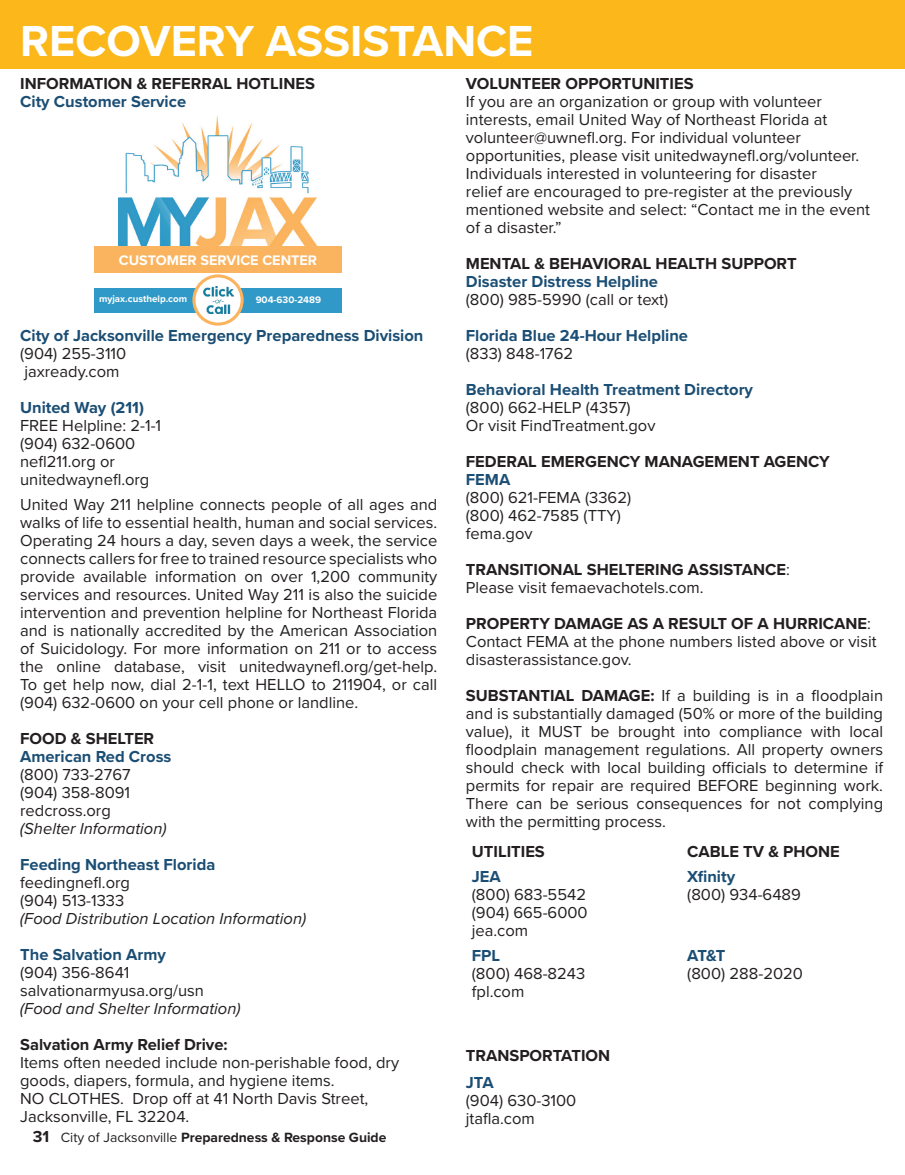
<style>
.page{position:relative;width:905px;height:1175px;background:#fff}
.page>*{position:absolute;margin:0;border:0;box-sizing:border-box;transform-origin:0 0}
.t1{font:700 45px "Proxima Nova";color:#fff}
.t2{font:16.5px/18px "Proxima Nova";color:#231f20}
.t3{font:700 16.5px/18px "Proxima Nova";color:#231f20}
.t4{font:700 16.5px "Proxima Nova";color:#1b4e74}
.t5{font:italic 16.5px "Proxima Nova";color:#231f20}
.t6{font:700 14.4px "Proxima Nova";color:#fff}
.t7{font:700 13.95px "Proxima Nova";color:#231f20}
.t8{font:700 9.9px "Proxima Nova";color:#fff}
.s1{font-weight:400}
.s2{font-weight:700}
.s3{font-size:16.5px}
</style>
<div class="page">
<div style="left:0;top:0;width:904px;height:68px;background:#fcb71a"></div>
<div style="left:94px;top:288px;width:247px;height:24px;background:#3199c7"></div>
<img style="left:118px;top:116px;width:200px;height:131px">
<div style="left:94px;top:247px;width:247px;height:25px;background:#fab35e"></div>
<svg style="left:192px;top:274px;width:52px;height:52px"></svg>
<div style="left:195px;top:277px;width:45px;height:45px;background:#fff;border-radius:50%"></div>
<img style="left:203px;top:286px;width:30px;height:28px">
<h1 class="t1" style="left:20px;top:7px;width:514px">RECOVERY ASSISTANCE</h1>
<p class="t3" style="left:20px;top:74px;width:296px">INFORMATION &amp; REFERRAL HOTLINES</p>
<p class="t4" style="left:20px;top:89px;width:167px">City Customer Service</p>
<p class="t3" style="left:466px;top:74px;width:229px">VOLUNTEER OPPORTUNITIES</p>
<p class="t2" style="left:466px;top:92px;width:406px">If you are an organization or group with volunteer interests, email United Way of Northeast Florida at volunteer@uwnefl.org. For individual volunteer opportunities, please visit unitedwaynefl.org/volunteer.<br>Individuals interested in volunteering for disaster<br>relief are encouraged to pre-register at the previously mentioned website and select: “Contact me in the event of a disaster.”</p>
<p class="t3" style="left:466px;top:254px;width:332px">MENTAL &amp; BEHAVIORAL HEALTH SUPPORT</p>
<p class="t4" style="left:466px;top:269px;width:194px">Disaster Distress Helpline</p>
<p class="t2" style="left:466px;top:290px;width:204px">(800) 985-5990 (call or text)</p>
<p class="t4" style="left:466px;top:323px;width:224px">Florida Blue 24-Hour Helpline</p>
<p class="t2" style="left:466px;top:344px;width:109px">(833) 848-1762</p>
<p class="t4" style="left:466px;top:377px;width:289px">Behavioral Health Treatment Directory</p>
<p class="t2" style="left:466px;top:398px;width:191px">(800) 662-HELP (4357)<br>Or visit FindTreatment.gov</p>
<p class="t3" style="left:466px;top:452px;width:365px">FEDERAL EMERGENCY MANAGEMENT AGENCY</p>
<p class="t4" style="left:466px;top:467px;width:46px">FEMA</p>
<p class="t2" style="left:466px;top:488px;width:167px">(800) 621-FEMA (3362) (800) 462-7585 (TTY) fema.gov</p>
<p class="t3" style="left:466px;top:560px;width:325px">TRANSITIONAL SHELTERING ASSISTANCE<span class="s1">:<br>Please visit femaevachotels.com.</span></p>
<p class="t2" style="left:466px;top:614px;width:412px"><span class="s2">PROPERTY DAMAGE AS A RESULT OF A HURRICANE</span>:<br>Contact FEMA at the phone numbers listed above or visit disasterassistance.gov.</p>
<p class="t2" style="left:466px;top:686px;width:419px;text-align:justify"><span class="s2">SUBSTANTIAL DAMAGE:</span> If a building is in a floodplain and is substantially damaged (50% or more of the building value), it MUST be brought into compliance with local floodplain management regulations. All property owners should check with local building officials to determine if permits for repair are required BEFORE beginning work.<br>There can be serious consequences for not complying with the permitting process.</p>
<p class="t6" style="left:119px;top:249px;width:200px">CUSTOMER SERVICE CENTER</p>
<p class="t8" style="left:99px;top:291px;width:90px">myjax.custhelp.com</p>
<p class="t8" style="left:256px;top:292px;width:67px">904-630-2489</p>
<p class="t4" style="left:20px;top:323px;width:405px">City of Jacksonville Emergency Preparedness Division</p>
<p class="t2" style="left:20px;top:344px;width:108px">(904) 255-3110 jaxready.com</p>
<p class="t4" style="left:20px;top:395px;width:125px">United Way (211)</p>
<p class="t2" style="left:20px;top:416px;width:143px">FREE Helpline: 2-1-1 (904) 632-0600 nefl211.org or unitedwaynefl.org</p>
<p class="t2" style="left:20px;top:494px;width:419px;text-align:justify">United Way 211 helpline connects people of all ages and walks of life to essential health, human and social services.<br>Operating 24 hours a day, seven days a week, the service connects callers for free to trained resource specialists who provide available information on over 1,200 community services and resources. United Way 211 is also the suicide intervention and prevention helpline for Northeast Florida and is nationally accredited by the American Association of Suicidology. For more information on 211 or to access the online database, visit unitedwaynefl.org/get-help.<br>To get help now, dial 2-1-1, text HELLO to 211904, or call (904) 632-0600 on your cell phone or landline.</p>
<p class="t3" style="left:20px;top:729px;width:136px">FOOD &amp; SHELTER</p>
<p class="t4" style="left:20px;top:744px;width:153px">American Red Cross</p>
<p class="t2" style="left:20px;top:764px;width:112px;text-align:justify">(800) 733-2767 (904) 358-8091 redcross.org</p>
<p class="t5" style="left:20px;top:816px;width:148px">(Shelter Information)</p>
<p class="t4" style="left:20px;top:852px;width:197px">Feeding Northeast Florida</p>
<p class="t2" style="left:20px;top:872px;width:111px">feedingnefl.org (904) 513-1333</p>
<p class="t5" style="left:20px;top:906px;width:287px">(Food Distribution Location Information)</p>
<p class="t4" style="left:20px;top:942px;width:147px">The Salvation Army</p>
<p class="t2" style="left:20px;top:962px;width:185px">(904) 356-8641 salvationarmyusa.org/usn</p>
<p class="t5" style="left:20px;top:996px;width:222px">(Food and Shelter Information)</p>
<p class="t3" style="left:20px;top:1035px;width:209px">Salvation Army Relief Drive:</p>
<p class="t2" style="left:20px;top:1052px;width:380px">Items often needed include non-perishable food, dry goods, diapers, formula, and hygiene items.<br>NO CLOTHES. Drop off at 41 North Davis Street, Jacksonville, FL 32204.</p>
<p class="t3" style="left:472px;top:842px;width:74px">UTILITIES</p>
<p class="t3" style="left:687px;top:842px;width:154px">CABLE TV &amp; PHONE</p>
<p class="t4" style="left:472px;top:864px;width:30px">JEA</p>
<p class="t2" style="left:472px;top:884px;width:117px;text-align:justify">(800) 683-5542 (904) 665-6000 jea.com</p>
<p class="t4" style="left:687px;top:864px;width:49px">Xfinity</p>
<p class="t2" style="left:687px;top:884px;width:115px">(800) 934-6489</p>
<p class="t4" style="left:687px;top:943px;width:40px">AT&amp;T</p>
<p class="t2" style="left:687px;top:963px;width:117px">(800) 288-2020</p>
<p class="t4" style="left:472px;top:943px;width:30px">FPL</p>
<p class="t2" style="left:472px;top:963px;width:115px">(800) 468-8243 fpl.com</p>
<p class="t3" style="left:466px;top:1046px;width:146px">TRANSPORTATION</p>
<p class="t4" style="left:466px;top:1070px;width:29px">JTA</p>
<p class="t2" style="left:466px;top:1091px;width:112px">(904) 630-3100 jtafla.com</p>
<p class="t7" style="left:33px;top:1126px;width:355px"><span class="s3">31</span> <span class="s1">City of Jacksonville</span> Preparedness &amp; Response Guide</p>
</div>
